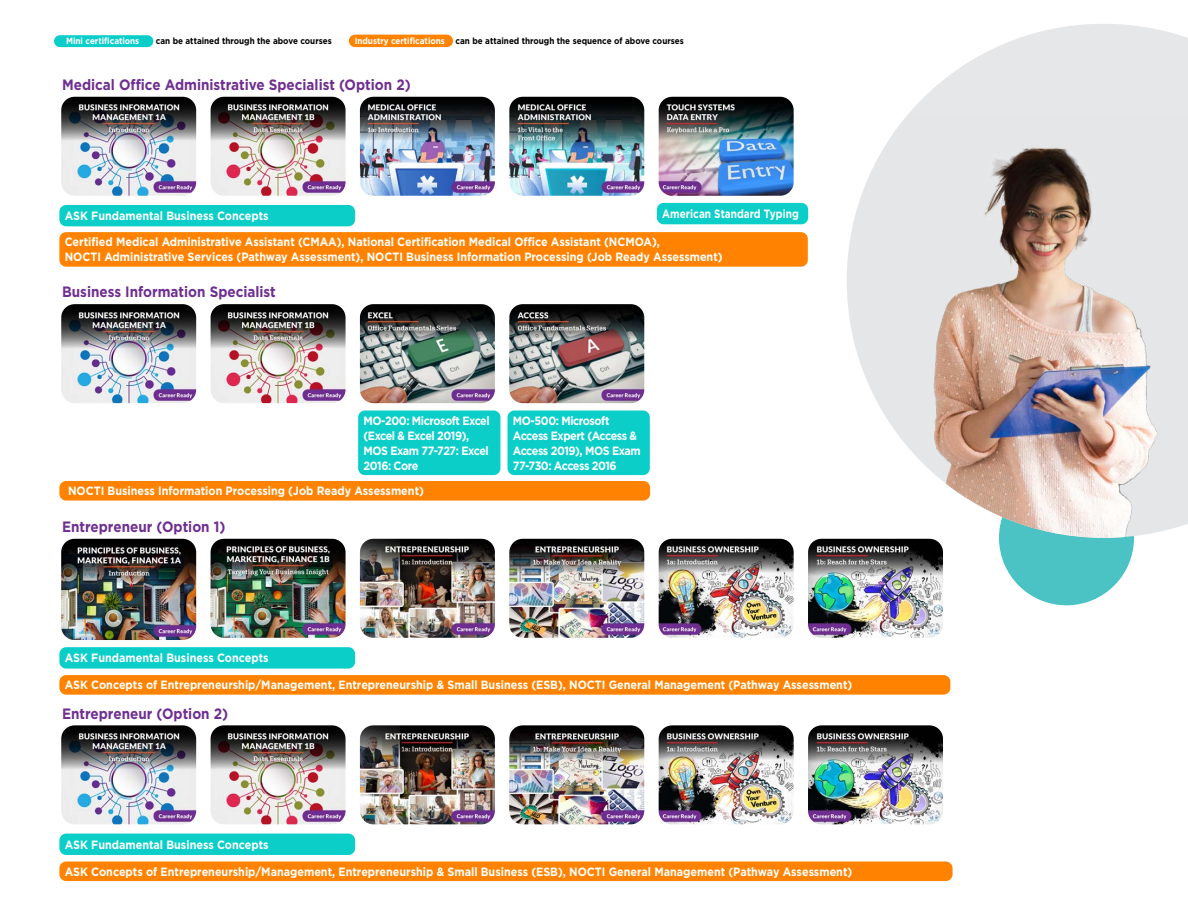
<style>
.page{position:relative;width:1188px;height:918px;background:#fff}
.page>*{position:absolute;margin:0;border:0;box-sizing:border-box;transform-origin:0 0}
.t1{font:700 15px "Gotham";color:#6f2e91;scale:.9 1}
.t2{font:700 12px/15px "Gotham";color:#fff;scale:.9 1}
.t3{font:700 12px/15px "Gotham";letter-spacing:-.04em;color:#fff;scale:.9 1}
.t4{font:700 12px "Gotham";color:#fff;scale:.84 1}
.t5{font:700 9px "Gotham";color:#000;scale:.9 1}
.t6{font:700 9px "Gotham";color:#fff;scale:.9 1}
.s1{color:#fff}
</style>
<div class="page">
<div style="left:54px;top:35px;width:99px;height:12px;background:#0ccec9;border-radius:6px"></div>
<div style="left:349px;top:35px;width:104px;height:12px;background:#ff8300;border-radius:6px"></div>
<div style="left:999px;top:470px;width:135px;height:135px;background:#4bc2c3;border-radius:50%"></div>
<img style="left:61px;top:97px;width:135px;height:99px">
<img style="left:211px;top:97px;width:135px;height:99px">
<img style="left:360px;top:97px;width:135px;height:99px">
<img style="left:509px;top:97px;width:135px;height:99px">
<img style="left:659px;top:97px;width:135px;height:99px">
<div style="left:59px;top:205px;width:296px;height:21px;background:#0ccec9;border-radius:7px"></div>
<div style="left:657px;top:203px;width:151px;height:21px;background:#0ccec9;border-radius:7px"></div>
<div style="left:59px;top:232px;width:749px;height:35px;background:#ff8300;border-radius:7px"></div>
<img style="left:61px;top:304px;width:135px;height:99px">
<img style="left:211px;top:304px;width:135px;height:99px">
<img style="left:360px;top:304px;width:135px;height:99px">
<img style="left:509px;top:304px;width:135px;height:99px">
<div style="left:358px;top:411px;width:142px;height:64px;background:#0ccec9;border-radius:7px"></div>
<div style="left:508px;top:411px;width:142px;height:64px;background:#0ccec9;border-radius:7px"></div>
<div style="left:59px;top:481px;width:591px;height:20px;background:#ff8300;border-radius:7px"></div>
<img style="left:61px;top:539px;width:135px;height:101px">
<img style="left:211px;top:539px;width:135px;height:99px">
<img style="left:360px;top:539px;width:135px;height:99px">
<img style="left:509px;top:539px;width:135px;height:99px">
<img style="left:659px;top:539px;width:135px;height:99px">
<img style="left:808px;top:539px;width:135px;height:99px">
<div style="left:59px;top:647px;width:296px;height:22px;background:#0ccec9;border-radius:7px"></div>
<div style="left:59px;top:675px;width:891px;height:20px;background:#ff8300;border-radius:7px"></div>
<img style="left:61px;top:725px;width:135px;height:99px">
<img style="left:211px;top:725px;width:135px;height:99px">
<img style="left:360px;top:725px;width:135px;height:99px">
<img style="left:509px;top:725px;width:135px;height:99px">
<img style="left:659px;top:725px;width:135px;height:99px">
<img style="left:808px;top:725px;width:135px;height:99px">
<div style="left:59px;top:834px;width:296px;height:21px;background:#0ccec9;border-radius:7px"></div>
<div style="left:59px;top:861px;width:894px;height:20px;background:#ff8300;border-radius:7px"></div>
<svg style="left:907px;top:24px;width:281px;height:92px;fill:#e6e7e8"></svg>
<img style="left:847px;top:116px;width:341px;height:422px">
<p class="t6" style="left:66px;top:36px;width:83px">Mini certifications</p>
<p class="t5" style="left:156px;top:36px;width:197px">can be attained through the above courses</p>
<p class="t5" style="left:355px;top:36px;width:367px"><span class="s1">Industry certifications</span> can be attained through the sequence of above courses</p>
<p class="t1" style="left:62px;top:76px;width:389px">Medical Office Administrative Specialist (Option 2)</p>
<p class="t2" style="left:65px;top:208px;width:228px">ASK Fundamental Business Concepts</p>
<p class="t4" style="left:662px;top:207px;width:164px">American Standard Typing</p>
<p class="t2" style="left:65px;top:234px;width:732px">Certified Medical Administrative Assistant (CMAA), National Certification Medical Office Assistant (NCMOA),<br>NOCTI Administrative Services (Pathway Assessment), NOCTI Business Information Processing (Job Ready Assessment)</p>
<p class="t1" style="left:62px;top:283px;width:239px">Business Information Specialist</p>
<p class="t3" style="left:364px;top:413px;width:142px">MO-200: Microsoft Excel (Excel &amp; Excel 2019),<br>MOS Exam 77-727: Excel<br>2016: Core</p>
<p class="t3" style="left:513px;top:413px;width:144px">MO-500: Microsoft<br>Access Expert (Access &amp;<br>Access 2019), MOS Exam<br>77-730: Access 2016</p>
<p class="t2" style="left:68px;top:483px;width:397px">NOCTI Business Information Processing (Job Ready Assessment)</p>
<p class="t1" style="left:62px;top:518px;width:183px">Entrepreneur (Option 1)</p>
<p class="t2" style="left:65px;top:650px;width:228px">ASK Fundamental Business Concepts</p>
<p class="t2" style="left:65px;top:677px;width:877px">ASK Concepts of Entrepreneurship/Management, Entrepreneurship &amp; Small Business (ESB), NOCTI General Management (Pathway Assessment)</p>
<p class="t1" style="left:62px;top:705px;width:186px">Entrepreneur (Option 2)</p>
<p class="t2" style="left:65px;top:837px;width:228px">ASK Fundamental Business Concepts</p>
<p class="t2" style="left:65px;top:864px;width:877px">ASK Concepts of Entrepreneurship/Management, Entrepreneurship &amp; Small Business (ESB), NOCTI General Management (Pathway Assessment)</p>
</div>
